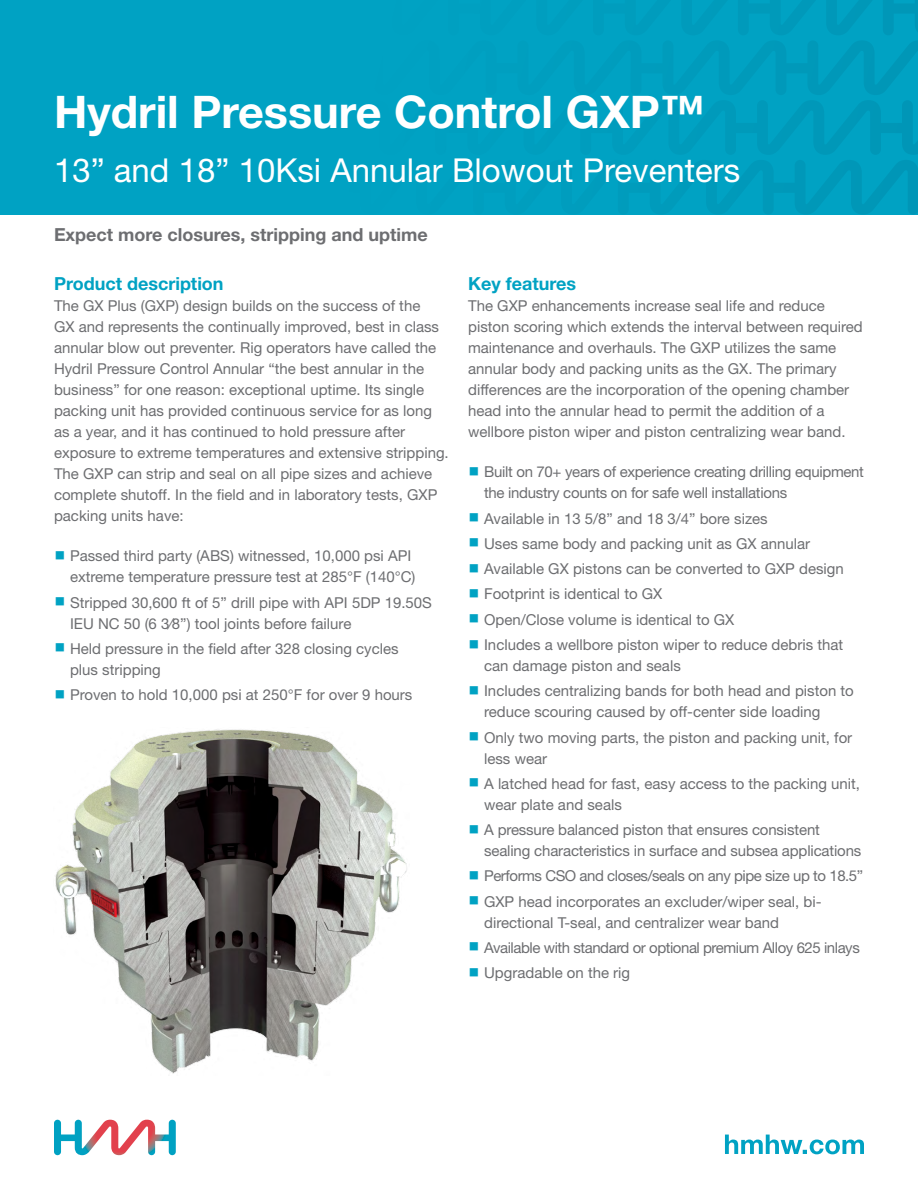
<style>
.page{position:relative;width:918px;height:1188px;background:#fff}
.page>*{position:absolute;margin:0;border:0;box-sizing:border-box;transform-origin:0 0}
.t1{font:700 45px "Helvetica Neue LT Pro";color:#fff}
.t2{font:33px "Helvetica Neue LT Pro";color:#fff}
.t3{font:700 18px "Helvetica Neue LT Pro";color:#6d6e71}
.t4{font:700 18px "Helvetica Neue LT Pro";color:#00a2c3}
.t5{font:15px/21px "Helvetica Neue LT Pro";color:#6d6e71}
.t6{font:15px "Helvetica Neue LT Pro";letter-spacing:-.03em;color:#6d6e71}
.t7{font:15px/21px "Helvetica Neue LT Pro";letter-spacing:-.02em;color:#6d6e71}
.s1{color:#00a2c3}
</style>
<div class="page">
<div style="left:0;top:0;width:918px;height:215px;background:#00a2c3"></div>
<svg style="left:852px;top:0;width:66px;height:35px"></svg>
<svg style="left:839px;top:41px;width:79px;height:54px"></svg>
<svg style="left:820px;top:101px;width:98px;height:54px"></svg>
<svg style="left:805px;top:160px;width:113px;height:54px"></svg>
<svg style="left:725px;top:1135px;width:139px;height:19px"></svg>
<img style="left:55px;top:729px;width:352px;height:345px">
<svg style="left:54px;top:1120px;width:122px;height:35px"></svg>
<h1 class="t1" style="left:54px;top:85px;width:652px">Hydril Pressure Control GXP™</h1>
<h2 class="t2" style="left:54px;top:149px;width:688px">13” and 18” 10Ksi Annular Blowout Preventers</h2>
<p class="t3" style="left:54px;top:223px;width:375px">Expect more closures, stripping and uptime</p>
<p class="t4" style="left:54px;top:272px;width:171px">Product description</p>
<p class="t5" style="left:54px;top:295px;width:396px">The GX Plus (GXP) design builds on the success of the<br>GX and represents the continually improved, best in class annular blow out preventer. Rig operators have called the Hydril Pressure Control Annular “the best annular in the business” for one reason: exceptional uptime. Its single packing unit has provided continuous service for as long as a year, and it has continued to hold pressure after exposure to extreme temperatures and extensive stripping.<br>The GXP can strip and seal on all pipe sizes and achieve complete shutoff. In the field and in laboratory tests, GXP packing units have:</p>
<p class="t5" style="left:54px;top:545px;width:363px;text-align:right"><span class="s1">○</span> Passed third party (ABS) witnessed, 10,000 psi API extreme temperature pressure test at 285°F (140°C)</p>
<p class="t5" style="left:70px;top:592px;width:364px;text-indent:-16px"><span class="s1">○</span> Stripped 30,600 ft of 5” drill pipe with API 5DP 19.50S<br>IEU NC 50 (6 3⁄8”) tool joints before failure</p>
<p class="t5" style="left:70px;top:638px;width:330px;text-indent:-16px"><span class="s1">○</span> Held pressure in the field after 328 closing cycles plus stripping</p>
<p class="t5" style="left:54px;top:684px;width:360px"><span class="s1">○</span> Proven to hold 10,000 psi at 250°F for over 9 hours</p>
<p class="t4" style="left:468px;top:272px;width:110px">Key features</p>
<p class="t5" style="left:468px;top:295px;width:396px">The GXP enhancements increase seal life and reduce piston scoring which extends the interval between required maintenance and overhauls. The GXP utilizes the same annular body and packing units as the GX. The primary differences are the incorporation of the opening chamber head into the annular head to permit the addition of a wellbore piston wiper and piston centralizing wear band.</p>
<p class="t7" style="left:484px;top:461px;width:381px;text-indent:-16px"><span class="s1">○</span> Built on 70+ years of experience creating drilling equipment the industry counts on for safe well installations</p>
<p class="t5" style="left:468px;top:508px;width:301px"><span class="s1">○</span> Available in 13 5/8” and 18 3/4” bore sizes</p>
<p class="t5" style="left:468px;top:533px;width:344px"><span class="s1">○</span> Uses same body and packing unit as GX annular</p>
<p class="t5" style="left:468px;top:558px;width:377px"><span class="s1">○</span> Available GX pistons can be converted to GXP design</p>
<p class="t5" style="left:468px;top:583px;width:196px"><span class="s1">○</span> Footprint is identical to GX</p>
<p class="t5" style="left:468px;top:609px;width:268px"><span class="s1">○</span> Open/Close volume is identical to GX</p>
<p class="t5" style="left:484px;top:634px;width:361px;text-indent:-16px"><span class="s1">○</span> Includes a wellbore piston wiper to reduce debris that can damage piston and seals</p>
<p class="t5" style="left:484px;top:680px;width:371px;text-indent:-16px"><span class="s1">○</span> Includes centralizing bands for both head and piston to reduce scouring caused by off-center side loading</p>
<p class="t5" style="left:484px;top:726px;width:370px;text-indent:-16px"><span class="s1">○</span> Only two moving parts, the piston and packing unit, for less wear</p>
<p class="t5" style="left:484px;top:773px;width:377px;text-indent:-16px"><span class="s1">○</span> A latched head for fast, easy access to the packing unit, wear plate and seals</p>
<p class="t5" style="left:484px;top:819px;width:379px;text-indent:-16px"><span class="s1">○</span> A pressure balanced piston that ensures consistent sealing characteristics in surface and subsea applications</p>
<p class="t6" style="left:468px;top:867px;width:397px"><span class="s1">○</span> Performs CSO and closes/seals on any pipe size up to 18.5”</p>
<p class="t5" style="left:484px;top:890px;width:339px;text-indent:-16px"><span class="s1">○</span> GXP head incorporates an excluder/wiper seal, bi&shy;directional T-seal, and centralizer wear band</p>
<p class="t6" style="left:468px;top:938px;width:393px"><span class="s1">○</span> Available with standard or optional premium Alloy 625 inlays</p>
<p class="t5" style="left:468px;top:962px;width:164px"><span class="s1">○</span> Upgradable on the rig</p>
</div>
